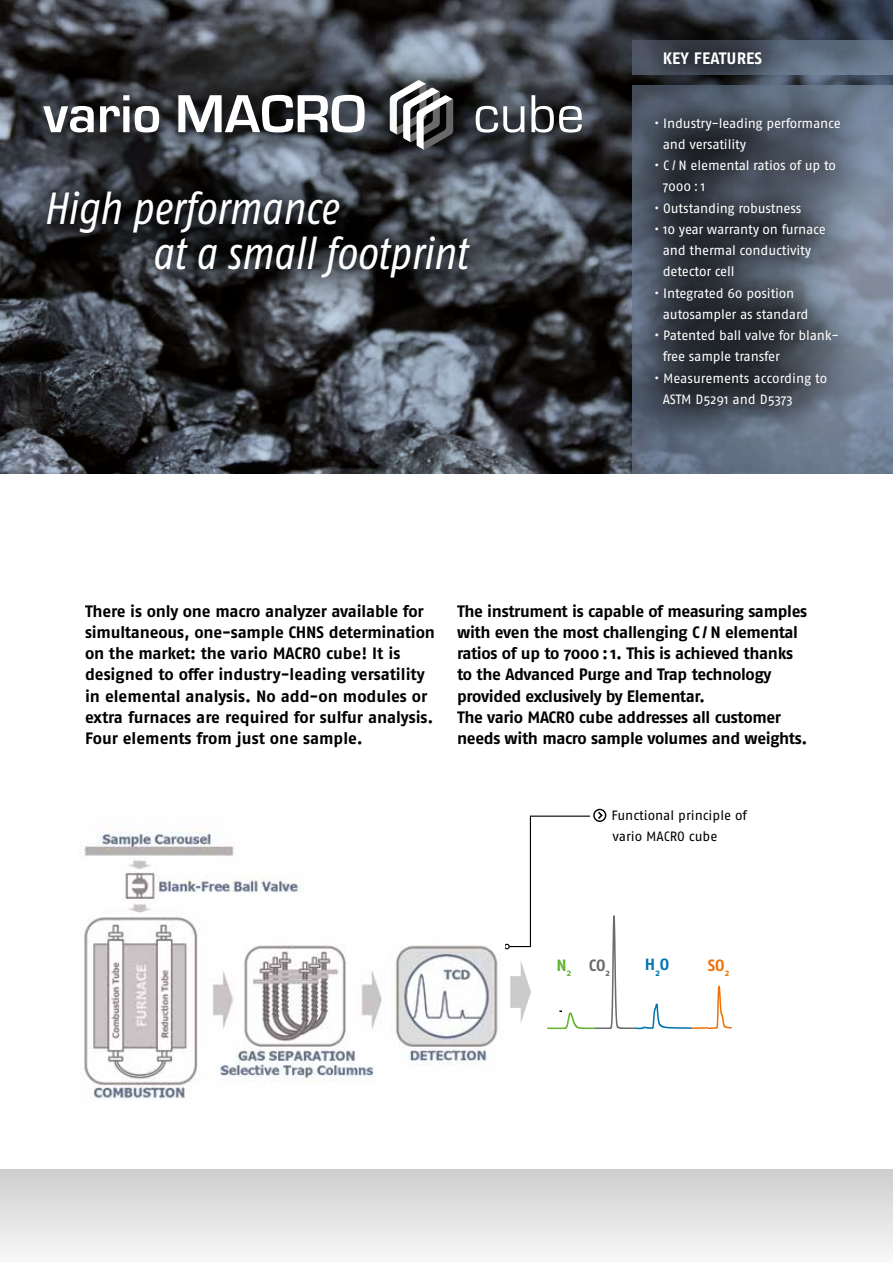
<style>
.page{position:relative;width:893px;height:1263px;background:#fff}
.page>*{position:absolute;margin:0;border:0;box-sizing:border-box;transform-origin:0 0}
.t1{font:italic condensed 45px/45px "Fago Pro";color:#fff}
.t2{font:700 16.5px/21.3px "Fago Pro";letter-spacing:-.02em;color:#000}
.t3{font:700 16.5px "Fago Pro";letter-spacing:.01em;color:#fff}
.t4{font:700 16.35px "Fago Pro";color:#6c6b6c}
.t5{font:700 16.35px "Fago Pro";color:#0075af}
.t6{font:700 16.35px "Fago Pro";color:#ee7309}
.t7{font:13.5px/21.3px "Fago Pro";letter-spacing:-.01em;color:#fff}
.t8{font:13.5px/20.4px "Fago Pro";color:#000}
.s1{color:#65b331}
</style>
<div class="page">
<img style="left:0;top:0;width:587px;height:473px">
<div style="left:0;top:1169px;width:893px;height:94px;background:linear-gradient(to bottom,#cecece,#f8f8f8)"></div>
<img style="left:587px;top:0;width:306px;height:473px">
<img style="left:877px;top:41px;width:16px;height:34px">
<img style="left:632px;top:85px;width:261px;height:388px">
<div style="left:350px;top:43px;width:143px;height:144px;background:#000;opacity:.75"></div>
<div style="left:6px;top:56px;width:614px;height:116px;background:#000;opacity:.75"></div>
<svg style="left:43px;top:80px;width:539px;height:70px"></svg>
<img style="left:80px;top:832px;width:418px;height:268px">
<svg style="left:9px;top:153px;width:498px;height:162px;background:#32353b"></svg>
<svg style="left:618px;top:12px;width:259px;height:432px;background:#48505d"></svg>
<svg style="left:505px;top:809px;width:227px;height:221px"></svg>
<h1 class="t1" style="left:151px;top:185px;width:317px;text-indent:-108px">High performance<br>at a small footprint</h1>
<p class="t3" style="left:663px;top:48px;width:101px">KEY FEATURES</p>
<p class="t7" style="left:663px;top:112px;width:180px;text-indent:-9px">• Industry-leading performance and versatility</p>
<p class="t7" style="left:663px;top:155px;width:175px;text-indent:-9px">• C / N elemental ratios of up to<br>7000 : 1</p>
<p class="t7" style="left:654px;top:197px;width:149px">• Outstanding robustness</p>
<p class="t7" style="left:663px;top:218px;width:165px;text-indent:-9px">• 10 year warranty on furnace and thermal conductivity detector cell</p>
<p class="t7" style="left:663px;top:282px;width:147px;text-indent:-9px">• Integrated 60 position autosampler as standard</p>
<p class="t7" style="left:663px;top:325px;width:178px;text-indent:-9px">• Patented ball valve for blank&shy;free sample transfer</p>
<p class="t7" style="left:663px;top:367px;width:166px;text-indent:-9px">• Measurements according to<br>ASTM D5291 and D5373</p>
<p class="t2" style="left:85px;top:600px;width:351px">There is only one macro analyzer available for simultaneous, one-sample CHNS determination on the market: the vario MACRO cube! It is designed to offer industry-leading versatility in elemental analysis. No add-on modules or extra furnaces are required for sulfur analysis.<br>Four elements from just one sample.</p>
<p class="t2" style="left:457px;top:600px;width:352px">The instrument is capable of measuring samples with even the most challenging C / N elemental ratios of up to 7000 : 1. This is achieved thanks to the Advanced Purge and Trap technology provided exclusively by Elementar.<br>The vario MACRO cube addresses all customer needs with macro sample volumes and weights.</p>
<p class="t8" style="left:611px;top:805px;width:137px">Functional principle of vario MACRO cube</p>
<p class="t4" style="left:556px;top:955px;width:55px"><span class="s1">N</span><sub>2</sub> CO<sub>2</sub></p>
<p class="t5" style="left:645px;top:955px;width:26px">H<sub>2</sub>O</p>
<p class="t6" style="left:708px;top:955px;width:23px">SO<sub>2</sub></p>
</div>
